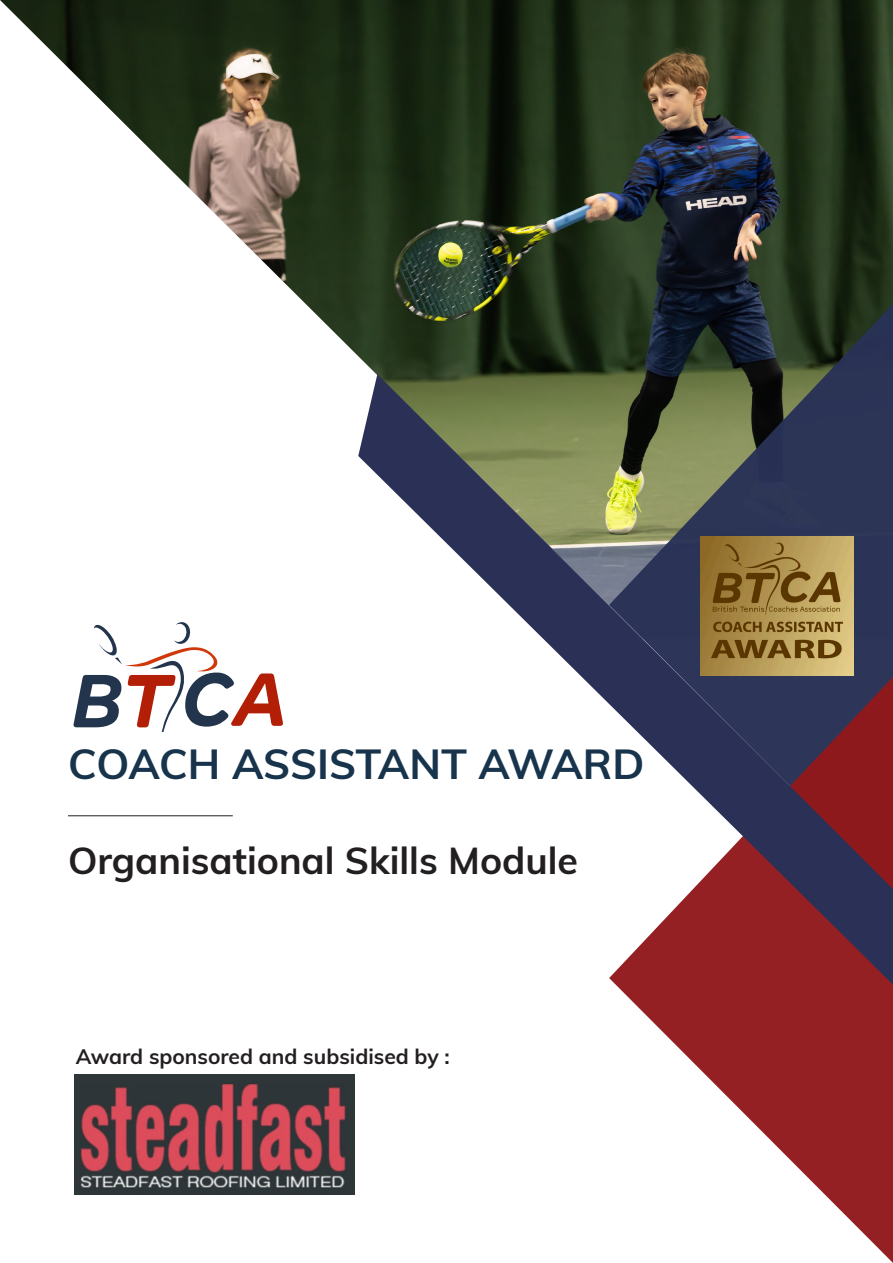
<style>
.page{position:relative;width:893px;height:1263px;background:#fff}
.page>*{position:absolute;margin:0;border:0;box-sizing:border-box;transform-origin:0 0}
.Muli_Bold_40_45_Left{font:700 42px "Muli";letter-spacing:-.005em;color:#17344c}
.Muli_Bold_25_28_Left{font:700 37.5px "Muli";color:#231f20}
.Muli_Bold_14_21_Left{font:700 21px "Muli";color:#231f20}
</style>
<div class="page">
<img style="left:0;top:0;width:893px;height:374px">
<svg style="left:609px;top:290px;width:284px;height:84px;background:#202e29"></svg>
<svg style="left:615px;top:984px;width:278px;height:279px"></svg>
<svg style="left:73px;top:622px;width:210px;height:109px"></svg>
<svg style="left:358px;top:374px;width:535px;height:610px"></svg>
<hr style="left:68px;top:815px;width:165px;height:1px;background:#231f20">
<img style="left:700px;top:537px;width:153px;height:138px">
<img style="left:74px;top:1075px;width:281px;height:119px">
<p class="Muli_Bold_40_45_Left" style="left:68px;top:733px;width:578px">COACH ASSISTANT AWARD</p>
<p class="Muli_Bold_25_28_Left" style="left:68px;top:833px;width:512px">Organisational Skills Module</p>
<p class="Muli_Bold_14_21_Left" style="left:76px;top:1041px;width:376px">Award sponsored and subsidised by :</p>
</div>
